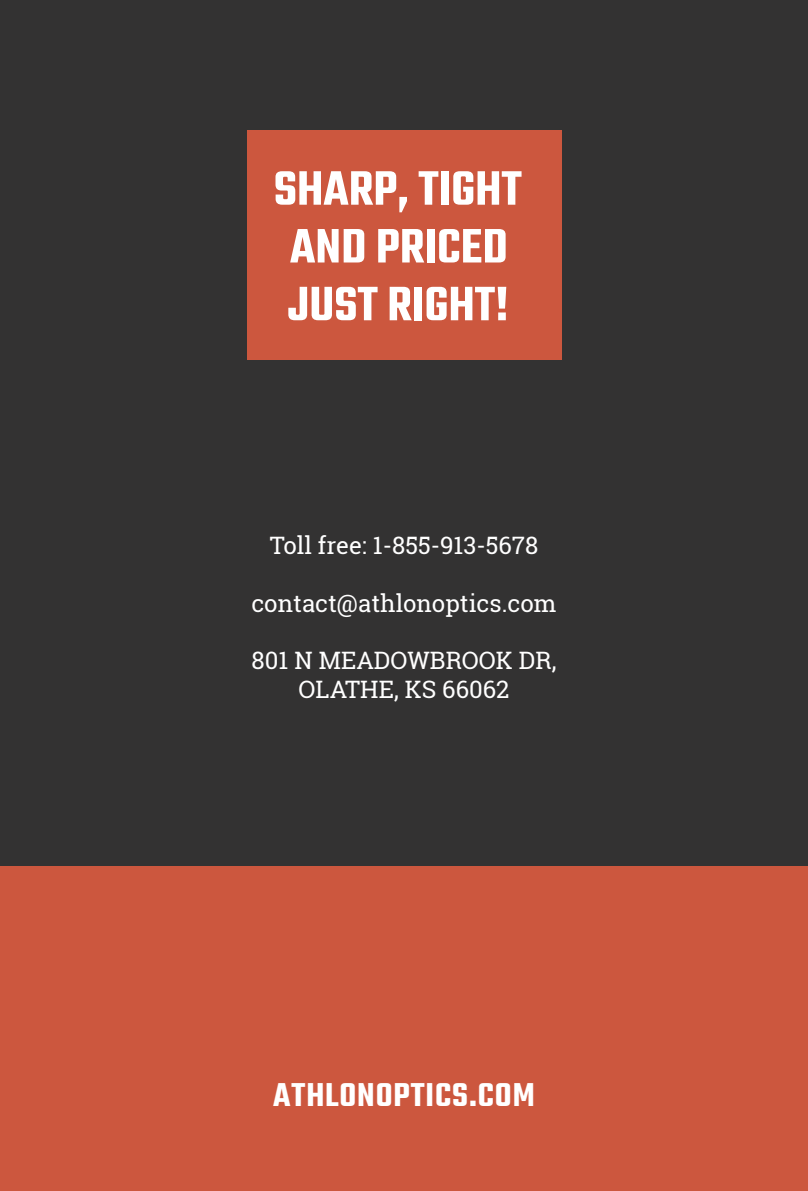
<style>
.page{position:relative;width:808px;height:1191px;background:#333232}
.page>*{position:absolute;margin:0;border:0;box-sizing:border-box;transform-origin:0 0}
.t1{font:600 52.5px/57.9px "Teko";color:#fff}
.t2{font:600 36px "Teko";letter-spacing:.025em;color:#fff}
.t3{font:24px/28.8px "Roboto Slab";color:#fff;text-align:center}
</style>
<div class="page">
<div style="left:0;top:866px;width:808px;height:325px;background:#cc573e"></div>
<div style="left:247px;top:130px;width:314px;height:230px;background:#cc573e"></div>
<h1 class="t1" style="left:274px;top:159px;width:249px">SHARP, TIGHT<br>AND PRICED<br>JUST RIGHT!</h1>
<p class="t3" style="left:270px;top:530px;width:270px">Toll free: 1-855-913-5678</p>
<p class="t3" style="left:251px;top:588px;width:307px">contact@athlonoptics.com</p>
<p class="t3" style="left:252px;top:646px;width:306px">801 N MEADOWBROOK DR,<br>OLATHE, KS 66062</p>
<h2 class="t2" style="left:273px;top:1076px;width:263px">ATHLONOPTICS.COM</h2>
</div>
